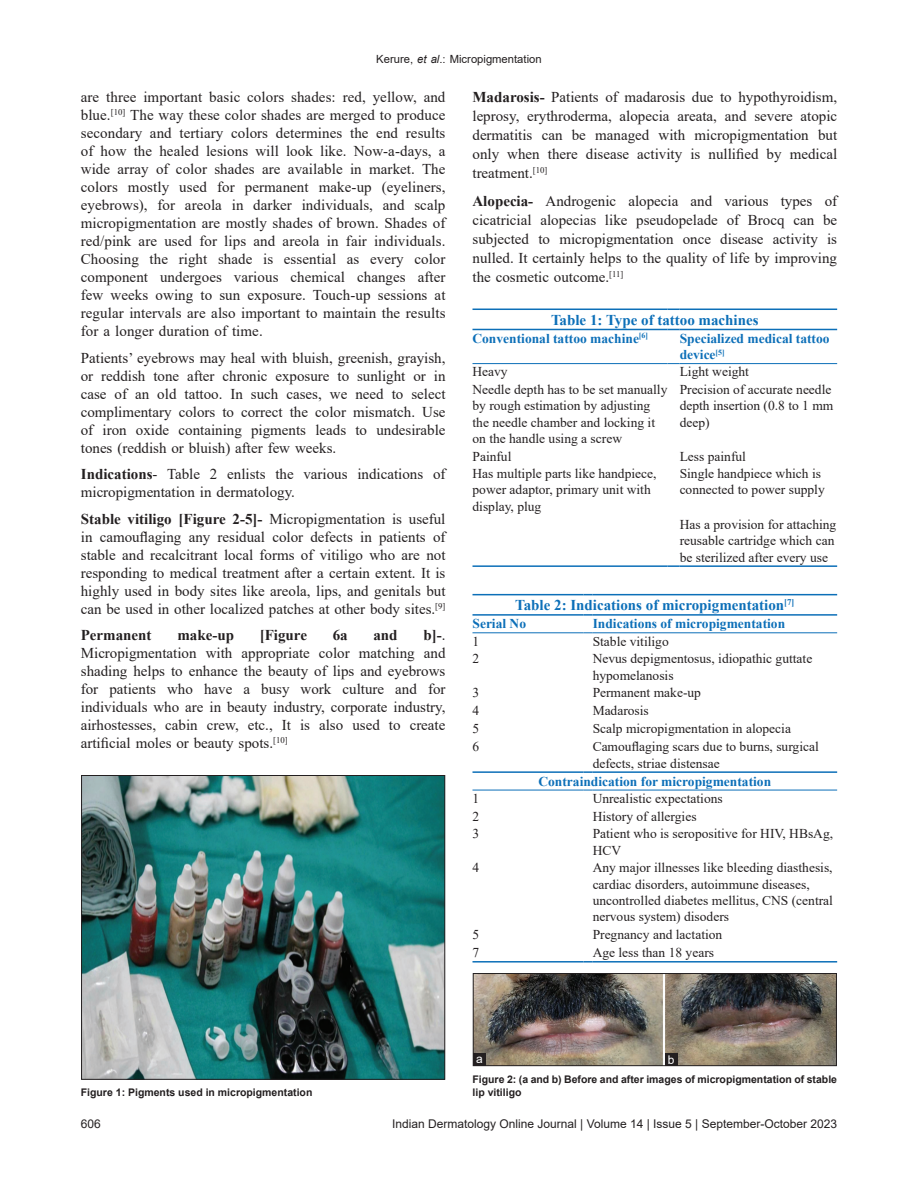
<style>
.page{position:relative;width:918px;height:1188px;background:#fff}
.page>*{position:absolute;margin:0;border:0;box-sizing:border-box;transform-origin:0 0}
.TX{font:15px/18px "Times New Roman";color:#231f20;text-align:justify}
.TT{font:700 15px "Times New Roman";color:#0c6fb8}
.TX-2{font:700 15px "Times New Roman";color:#231f20}
.TB{font:13.5px/16.2px "Times New Roman";color:#231f20}
.TBL{font:13.5px/16.2px "Times New Roman";color:#231f20}
.TCH{font:700 13.5px/16.2px "Times New Roman";color:#0c6fb8}
.t1{font:12px "Arial";color:#231f20}
.LABEL{font:12px "Arial";color:#fff}
.t2{font:11.25px "Arial";color:#231f20}
.FGC{font:700 10.5px/13.6px "Arial";color:#231f20}
.s1{font-style:italic}
.s2{font-weight:700}
</style>
<div class="page">
<hr style="left:472px;top:565px;width:196px;height:2px;background:#0c6fb8">
<svg style="left:668px;top:565px;width:12px;height:2px"></svg>
<hr style="left:680px;top:565px;width:157px;height:2px;background:#0c6fb8">
<hr style="left:472px;top:363px;width:196px;height:1px;background:#0c6fb8">
<svg style="left:668px;top:363px;width:12px;height:1px"></svg>
<hr style="left:680px;top:363px;width:157px;height:1px;background:#0c6fb8">
<hr style="left:472px;top:309px;width:196px;height:1px;background:#0c6fb8">
<svg style="left:668px;top:309px;width:12px;height:1px"></svg>
<hr style="left:680px;top:309px;width:157px;height:1px;background:#0c6fb8">
<hr style="left:472px;top:329px;width:196px;height:1px;background:#0c6fb8">
<svg style="left:668px;top:329px;width:12px;height:1px"></svg>
<hr style="left:680px;top:329px;width:157px;height:1px;background:#0c6fb8">
<hr style="left:472px;top:961px;width:112px;height:2px;background:#0c6fb8">
<svg style="left:584px;top:961px;width:9px;height:2px"></svg>
<hr style="left:593px;top:961px;width:244px;height:2px;background:#0c6fb8">
<hr style="left:472px;top:632px;width:112px;height:1px;background:#0c6fb8">
<hr style="left:593px;top:632px;width:244px;height:1px;background:#0c6fb8">
<hr style="left:472px;top:594px;width:112px;height:1px;background:#0c6fb8">
<hr style="left:593px;top:594px;width:244px;height:1px;background:#0c6fb8">
<hr style="left:472px;top:614px;width:112px;height:2px;background:#0c6fb8">
<svg style="left:584px;top:614px;width:9px;height:2px"></svg>
<hr style="left:593px;top:614px;width:244px;height:2px;background:#0c6fb8">
<hr style="left:472px;top:790px;width:112px;height:1px;background:#0c6fb8">
<hr style="left:593px;top:790px;width:244px;height:1px;background:#0c6fb8">
<hr style="left:472px;top:771px;width:112px;height:2px;background:#0c6fb8">
<svg style="left:584px;top:771px;width:9px;height:2px"></svg>
<hr style="left:593px;top:771px;width:244px;height:2px;background:#0c6fb8">
<img style="left:83px;top:777px;width:360px;height:301px">
<div style="left:81px;top:775px;width:364px;height:305px;border:1px solid #231f20"></div>
<img style="left:475px;top:975px;width:360px;height:89px">
<div style="left:473px;top:973px;width:364px;height:93px;border:1px solid #231f20"></div>
<div style="left:665px;top:1053px;width:13px;height:13px;background:#231f20"></div>
<div style="left:473px;top:1053px;width:13px;height:13px;background:#231f20"></div>
<p class="t2" style="left:376px;top:51px;width:167px">Kerure, <span class="s1">et al</span>.: Micropigmentation</p>
<p class="TX" style="left:81px;top:88px;width:366px">are three important basic colors shades: red, yellow, and blue.<sup>[10]</sup> The way these color shades are merged to produce secondary and tertiary colors determines the end results of how the healed lesions will look like. Now‑a‑days, a wide array of color shades are available in market. The colors mostly used for permanent make‑up (eyeliners, eyebrows), for areola in darker individuals, and scalp micropigmentation are mostly shades of brown. Shades of red/pink are used for lips and areola in fair individuals.<br>Choosing the right shade is essential as every color component undergoes various chemical changes after few weeks owing to sun exposure. Touch‑up sessions at regular intervals are also important to maintain the results for a longer duration of time.</p>
<p class="TX" style="left:81px;top:348px;width:366px">Patients’ eyebrows may heal with bluish, greenish, grayish, or reddish tone after chronic exposure to sunlight or in case of an old tattoo. In such cases, we need to select complimentary colors to correct the color mismatch. Use of iron oxide containing pigments leads to undesirable tones (reddish or bluish) after few weeks.</p>
<p class="TX" style="left:81px;top:465px;width:366px"><span class="s2">Indications</span>‑ Table 2 enlists the various indications of micropigmentation in dermatology.</p>
<p class="TX" style="left:81px;top:509px;width:366px"><span class="s2">Stable vitiligo [Figure 2-5]‑</span> Micropigmentation is useful in camouflaging any residual color defects in patients of stable and recalcitrant local forms of vitiligo who are not responding to medical treatment after a certain extent. It is highly used in body sites like areola, lips, and genitals but can be used in other localized patches at other body sites.<sup>[9]</sup></p>
<p class="TX-2" style="left:81px;top:624px;width:72px">Permanent</p>
<p class="TX-2" style="left:177px;top:624px;width:58px">make‑up</p>
<p class="TX-2" style="left:260px;top:624px;width:49px">[Figure</p>
<p class="TX-2" style="left:333px;top:624px;width:17px">6a</p>
<p class="TX-2" style="left:373px;top:624px;width:26px">and</p>
<p class="TX" style="left:81px;top:626px;width:366px;text-indent:343px"><span class="s2">b]‑</span>.<br>Micropigmentation with appropriate color matching and shading helps to enhance the beauty of lips and eyebrows for patients who have a busy work culture and for individuals who are in beauty industry, corporate industry, airhostesses, cabin crew, etc., It is also used to create artificial moles or beauty spots.<sup>[10]</sup></p>
<p class="TX" style="left:472px;top:87px;width:366px;line-height:19px"><span class="s2">Madarosis‑</span> Patients of madarosis due to hypothyroidism, leprosy, erythroderma, alopecia areata, and severe atopic dermatitis can be managed with micropigmentation but only when there disease activity is nullified by medical treatment.<sup>[10]</sup></p>
<p class="TX" style="left:472px;top:191px;width:366px;line-height:19px"><span class="s2">Alopecia‑</span> Androgenic alopecia and various types of cicatricial alopecias like pseudopelade of Brocq can be subjected to micropigmentation once disease activity is nulled. It certainly helps to the quality of life by improving the cosmetic outcome.<sup>[11]</sup></p>
<p class="TT" style="left:551px;top:309px;width:209px">Table 1: Type of tattoo machines</p>
<p class="TCH" style="left:472px;top:330px;width:177px">Conventional tattoo machine<sup>[6]</sup></p>
<p class="TCH" style="left:680px;top:330px;width:151px">Specialized medical tattoo device<sup>[5]</sup></p>
<p class="TB" style="left:472px;top:363px;width:37px">Heavy</p>
<p class="TB" style="left:680px;top:363px;width:71px">Light weight</p>
<p class="TB" style="left:472px;top:381px;width:196px">Needle depth has to be set manually by rough estimation by adjusting the needle chamber and locking it on the handle using a screw</p>
<p class="TB" style="left:680px;top:381px;width:155px">Precision of accurate needle depth insertion (0.8 to 1 mm deep)</p>
<p class="TB" style="left:472px;top:447px;width:41px">Painful</p>
<p class="TB" style="left:680px;top:447px;width:68px">Less painful</p>
<p class="TB" style="left:472px;top:465px;width:186px">Has multiple parts like handpiece, power adaptor, primary unit with display, plug</p>
<p class="TB" style="left:680px;top:465px;width:147px">Single handpiece which is connected to power supply</p>
<p class="TBL" style="left:680px;top:516px;width:158px">Has a provision for attaching reusable cartridge which can be sterilized after every use</p>
<p class="TT" style="left:515px;top:594px;width:281px">Table 2: Indications of micropigmentation<sup>[7]</sup></p>
<p class="TCH" style="left:472px;top:615px;width:55px">Serial No</p>
<p class="TCH" style="left:593px;top:615px;width:194px">Indications of micropigmentation</p>
<p class="TB" style="left:472px;top:633px;width:8px">1</p>
<p class="TB" style="left:593px;top:633px;width:78px">Stable vitiligo</p>
<p class="TB" style="left:472px;top:650px;width:8px">2</p>
<p class="TB" style="left:593px;top:650px;width:221px">Nevus depigmentosus, idiopathic guttate hypomelanosis</p>
<p class="TB" style="left:472px;top:684px;width:8px">3</p>
<p class="TB" style="left:593px;top:684px;width:110px">Permanent make‑up</p>
<p class="TB" style="left:472px;top:702px;width:8px">4</p>
<p class="TB" style="left:593px;top:702px;width:58px">Madarosis</p>
<p class="TB" style="left:472px;top:720px;width:8px">5</p>
<p class="TB" style="left:593px;top:720px;width:200px">Scalp micropigmentation in alopecia</p>
<p class="TBL" style="left:472px;top:738px;width:8px">6</p>
<p class="TBL" style="left:593px;top:738px;width:228px">Camouflaging scars due to burns, surgical defects, striae distensae</p>
<p class="TCH" style="left:538px;top:773px;width:234px">Contraindication for micropigmentation</p>
<p class="TB" style="left:472px;top:790px;width:8px">1</p>
<p class="TB" style="left:593px;top:790px;width:132px">Unrealistic expectations</p>
<p class="TB" style="left:472px;top:808px;width:8px">2</p>
<p class="TB" style="left:593px;top:808px;width:105px">History of allergies</p>
<p class="TB" style="left:472px;top:825px;width:8px">3</p>
<p class="TB" style="left:593px;top:825px;width:242px">Patient who is seropositive for HIV, HBsAg,<br>HCV</p>
<p class="TB" style="left:472px;top:859px;width:8px">4</p>
<p class="TB" style="left:593px;top:859px;width:242px">Any major illnesses like bleeding diasthesis, cardiac disorders, autoimmune diseases, uncontrolled diabetes mellitus, CNS (central nervous system) disoders</p>
<p class="TB" style="left:472px;top:926px;width:8px">5</p>
<p class="TB" style="left:593px;top:926px;width:131px">Pregnancy and lactation</p>
<p class="TBL" style="left:472px;top:944px;width:8px">7</p>
<p class="TBL" style="left:593px;top:944px;width:123px">Age less than 18 years</p>
<p class="FGC" style="left:81px;top:1086px;width:233px">Figure 1: Pigments used in micropigmentation</p>
<p class="LABEL" style="left:476px;top:1050px;width:8px">a</p>
<p class="LABEL" style="left:668px;top:1051px;width:8px">b</p>
<p class="FGC" style="left:472px;top:1072px;width:366px">Figure 2: (a and b) Before and after images of micropigmentation of stable lip vitiligo</p>
<p class="t1" style="left:81px;top:1116px;width:22px">606</p>
<p class="t1" style="left:392px;top:1116px;width:446px">Indian Dermatology Online Journal | Volume 14 | Issue 5 | September-October 2023</p>
</div>
